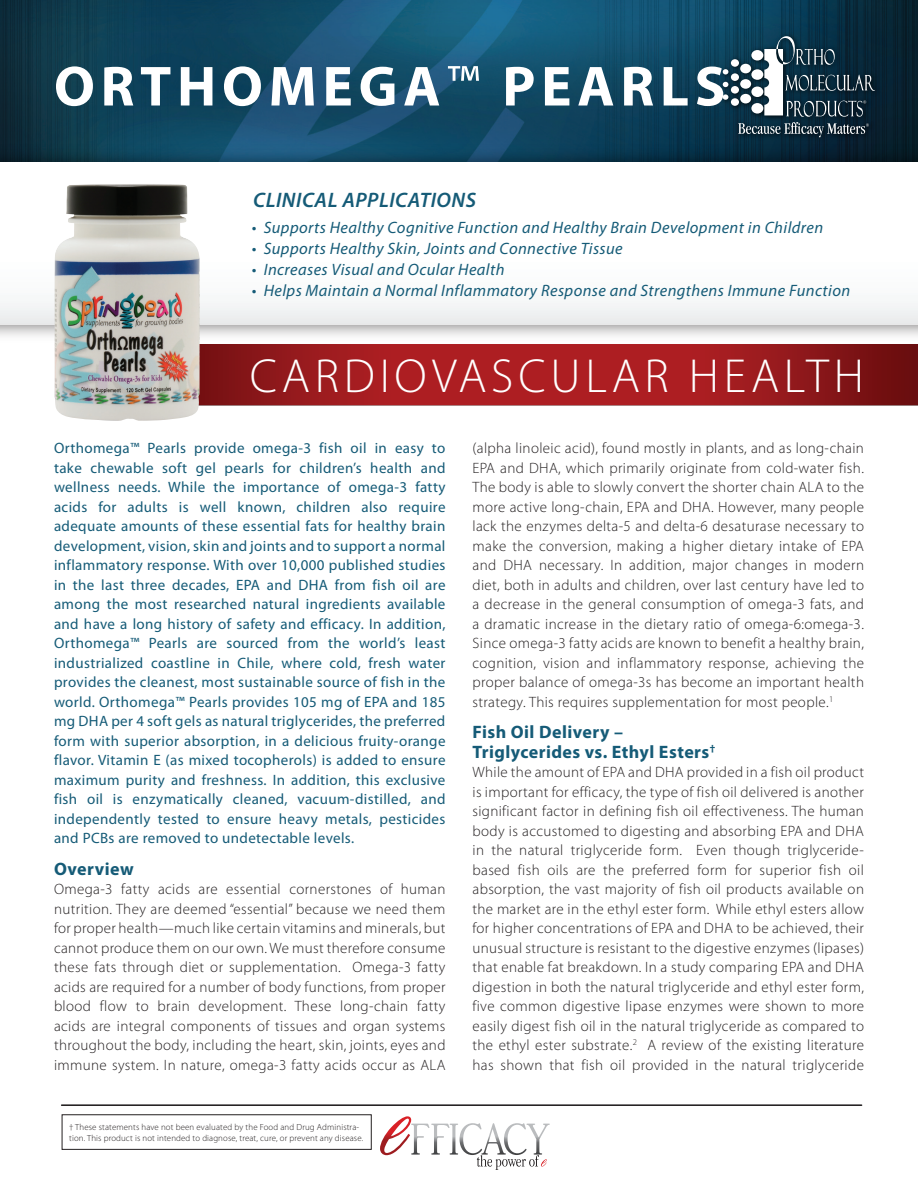
<style>
.page{position:relative;width:918px;height:1188px;background:#fff}
.page>*{position:absolute;margin:0;border:0;box-sizing:border-box;transform-origin:0 0}
.t1{font:700 57px "Myriad Pro";letter-spacing:.1em;color:#fff}
.t2{font:300 48px "Myriad Pro";letter-spacing:.1em;color:#fff}
.t3{font:39px "Myriad Pro";letter-spacing:.1em;color:#fff}
.t4{font:italic 600 21px "Myriad Pro";letter-spacing:.025em;color:#155b77}
.t5{font:700 18px/19.5px "Myriad Pro";letter-spacing:.025em;color:#155b77}
.t6{font:italic 16.5px "Myriad Pro";letter-spacing:.025em;color:#155b77}
.t7{font:300 15px/19.5px "Myriad Pro";letter-spacing:.025em;color:#231f20;text-align:justify}
.t8{font:15px/19.5px "Myriad Pro";letter-spacing:.025em;color:#155b77;text-align:justify}
.t9{font:10.95px/12.1px "Arial Narrow";color:#231f20}
.t10{font:300 8.85px/10.6px "Myriad Pro";letter-spacing:.015em;color:#231f20}
.s1{font-weight:400;font-size:54px}
</style>
<div class="page">
<img style="left:0;top:0;width:918px;height:139px">
<img style="left:0;top:139px;width:918px;height:197px">
<div style="left:0;top:162px;width:918px;height:163px;background:#fff"></div>
<svg style="left:380px;top:1116px;width:170px;height:54px"></svg>
<hr style="left:62px;top:1104px;width:800px;height:2px;background:#201d1e">
<img style="left:200px;top:306px;width:718px;height:100px">
<img style="left:717px;top:31px;width:166px;height:115px">
<div style="left:731px;top:59px;width:8px;height:8px;background:#fff;border-radius:50%"></div>
<div style="left:731px;top:73px;width:8px;height:8px;background:#fff;border-radius:50%"></div>
<div style="left:731px;top:86px;width:8px;height:8px;background:#fff;border-radius:50%"></div>
<div style="left:731px;top:98px;width:8px;height:8px;background:#fff;border-radius:50%"></div>
<svg style="left:723px;top:69px;width:5px;height:6px"></svg>
<svg style="left:723px;top:82px;width:5px;height:5px"></svg>
<svg style="left:723px;top:94px;width:5px;height:6px"></svg>
<svg style="left:738px;top:36px;width:137px;height:101px;background:#3c5563"></svg>
<img style="left:54px;top:184px;width:146px;height:237px">
<div style="left:62px;top:1114px;width:310px;height:36px;border:1px solid #231f20"></div>
<h1 class="t1" style="left:54px;top:49px;width:673px">ORTHOMEGA<span class="s1">™</span> PEARLS</h1>
<h3 class="t4" style="left:253px;top:186px;width:224px">CLINICAL APPLICATIONS</h3>
<p class="t6" style="left:252px;top:217px;width:573px">• Supports Healthy Cognitive Function and Healthy Brain Development in Children</p>
<p class="t6" style="left:252px;top:238px;width:372px">• Supports Healthy Skin, Joints and Connective Tissue</p>
<p class="t6" style="left:252px;top:259px;width:254px">• Increases Visual and Ocular Health</p>
<p class="t6" style="left:252px;top:280px;width:600px">• Helps Maintain a Normal Inflammatory Response and Strengthens Immune Function</p>
<h2 class="t2" style="left:250px;top:347px;width:616px">CARDIOVASCULAR HEALTH</h2>
<h3 class="t3" style="left:274px;top:375px;width:520px">CARDIOVASCULAR HEALTH</h3>
<p class="t8" style="left:54px;top:438px;width:393px">Orthomega™ Pearls provide omega-3 fish oil in easy to take chewable soft gel pearls for children’s health and wellness needs. While the importance of omega-3 fatty acids for adults is well known, children also require adequate amounts of these essential fats for healthy brain development, vision, skin and joints and to support a normal inflammatory response. With over 10,000 published studies in the last three decades, EPA and DHA from fish oil are among the most researched natural ingredients available and have a long history of safety and efficacy. In addition, Orthomega™ Pearls are sourced from the world’s least industrialized coastline in Chile, where cold, fresh water provides the cleanest, most sustainable source of fish in the world. Orthomega™ Pearls provides 105 mg of EPA and 185 mg DHA per 4 soft gels as natural triglycerides, the preferred form with superior absorption, in a delicious fruity-orange flavor. Vitamin E (as mixed tocopherols) is added to ensure maximum purity and freshness. In addition, this exclusive fish oil is enzymatically cleaned, vacuum-distilled, and independently tested to ensure heavy metals, pesticides and PCBs are removed to undetectable levels.</p>
<p class="t5" style="left:54px;top:858px;width:81px">Overview</p>
<p class="t7" style="left:54px;top:879px;width:393px">Omega-3 fatty acids are essential cornerstones of human nutrition. They are deemed “essential” because we need them for proper health—much like certain vitamins and minerals, but cannot produce them on our own. We must therefore consume these fats through diet or supplementation. Omega-3 fatty acids are required for a number of body functions, from proper blood flow to brain development. These long-chain fatty acids are integral components of tissues and organ systems throughout the body, including the heart, skin, joints, eyes and immune system. In nature, omega-3 fatty acids occur as ALA</p>
<p class="t10" style="left:69px;top:1122px;width:296px">† These statements have not been evaluated by the Food and Drug Administra&shy;tion. This product is not intended to diagnose, treat, cure, or prevent any disease.</p>
<p class="t7" style="left:472px;top:438px;width:393px">(alpha linoleic acid), found mostly in plants, and as long-chain EPA and DHA, which primarily originate from cold-water fish.<br>The body is able to slowly convert the shorter chain ALA to the more active long-chain, EPA and DHA. However, many people lack the enzymes delta-5 and delta-6 desaturase necessary to make the conversion, making a higher dietary intake of EPA and DHA necessary. In addition, major changes in modern diet, both in adults and children, over last century have led to a decrease in the general consumption of omega-3 fats, and a dramatic increase in the dietary ratio of omega-6:omega-3.<br>Since omega-3 fatty acids are known to benefit a healthy brain, cognition, vision and inflammatory response, achieving the proper balance of omega-3s has become an important health strategy. This requires supplementation for most people.<sup>1</sup></p>
<p class="t5" style="left:472px;top:722px;width:244px">Fish Oil Delivery –<br>Triglycerides vs. Ethyl Esters<sup>†</sup></p>
<p class="t7" style="left:472px;top:762px;width:393px">While the amount of EPA and DHA provided in a fish oil product is important for efficacy, the type of fish oil delivered is another significant factor in defining fish oil effectiveness. The human body is accustomed to digesting and absorbing EPA and DHA in the natural triglyceride form. Even though triglyceride&shy;based fish oils are the preferred form for superior fish oil absorption, the vast majority of fish oil products available on the market are in the ethyl ester form. While ethyl esters allow for higher concentrations of EPA and DHA to be achieved, their unusual structure is resistant to the digestive enzymes (lipases) that enable fat breakdown. In a study comparing EPA and DHA digestion in both the natural triglyceride and ethyl ester form, five common digestive lipase enzymes were shown to more easily digest fish oil in the natural triglyceride as compared to the ethyl ester substrate.<sup>2</sup> A review of the existing literature has shown that fish oil provided in the natural triglyceride</p>
<p class="t9" style="left:544px;top:443px;width:317px">† This statement has not been evaluated by the Food and Drug Administration.<br>This product is not intended to diagnose, treat, cure, or prevent any disease.</p>
</div>
